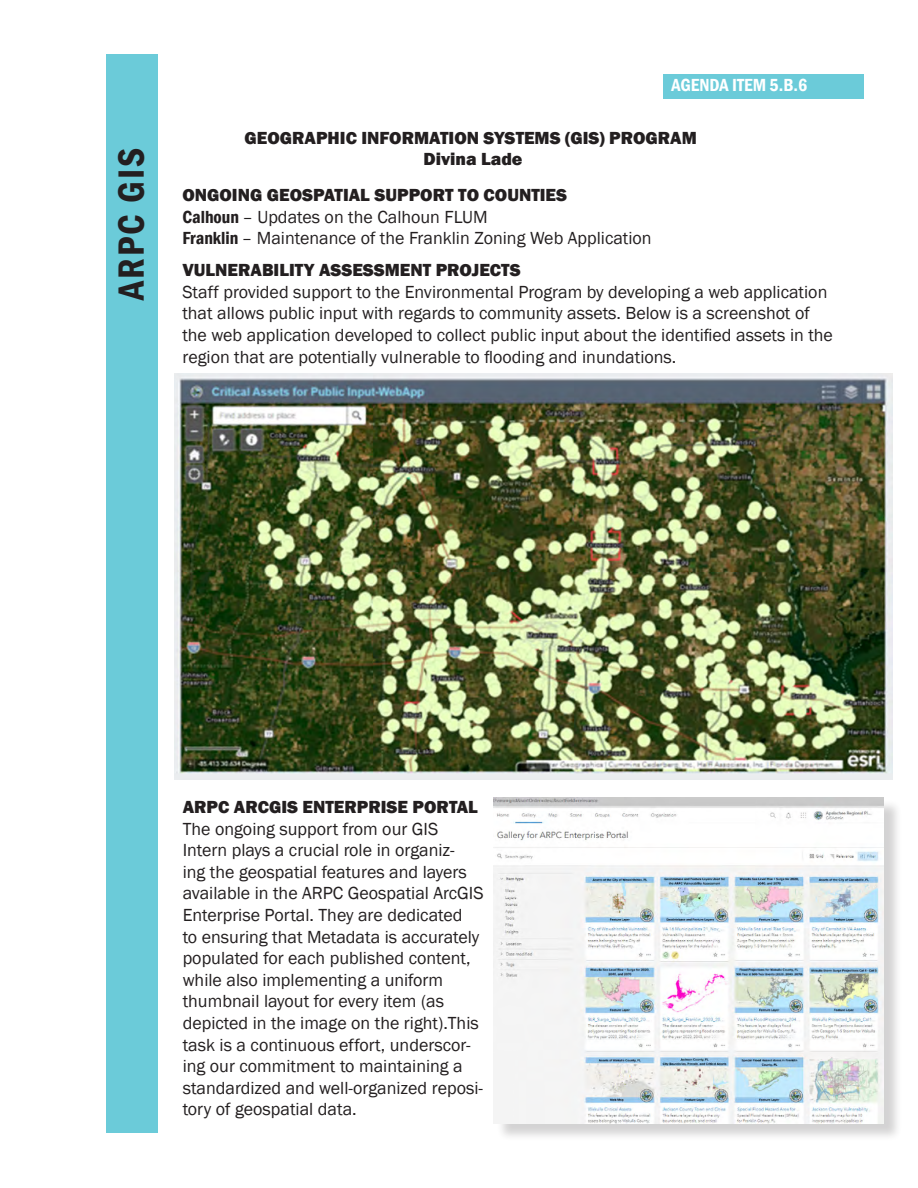
<style>
.page{position:relative;width:918px;height:1188px;background:#fff}
.page>*{position:absolute;margin:0;border:0;box-sizing:border-box;transform-origin:0 0}
.t1{font:600 condensed 37.5px "Franklin Gothic";letter-spacing:.06em;color:#231f20}
.t2{font:18px/21.6px "Franklin Gothic";color:#231f20}
.t3{font:800 18px "Franklin Gothic";color:#231f20}
.t4{font:600 condensed 18px "Franklin Gothic";color:#fff}
.s1{font-weight:600;font-stretch:condensed}
</style>
<div class="page">
<div style="left:664px;top:74px;width:200px;height:25px;background:#6bcbd9"></div>
<div style="left:496px;top:800px;width:406px;height:341px;background:#231f20;opacity:.2"></div>
<img style="left:494px;top:797px;width:389px;height:326px">
<div style="left:106px;top:54px;width:52px;height:1078px;background:#6bcbd9"></div>
<img style="left:175px;top:373px;width:717px;height:406px">
<p class="t1" style="left:106px;top:300px;width:155px;rotate:-90deg">ARPC GIS</p>
<p class="t4" style="left:671px;top:73px;width:137px">AGENDA ITEM 5.B.6</p>
<p class="t3" style="left:245px;top:126px;width:454px">GEOGRAPHIC INFORMATION SYSTEMS (GIS) PROGRAM</p>
<p class="t3" style="left:423px;top:148px;width:100px">Divina Lade</p>
<p class="t3" style="left:182px;top:183px;width:386px">ONGOING GEOSPATIAL SUPPORT TO COUNTIES</p>
<p class="t2" style="left:182px;top:206px;width:307px"><span class="s1">Calhoun</span> – Updates on the Calhoun FLUM</p>
<p class="t2" style="left:182px;top:228px;width:471px"><span class="s1">Franklin</span> – Maintenance of the Franklin Zoning Web Application</p>
<p class="t3" style="left:182px;top:259px;width:340px">VULNERABILITY ASSESSMENT PROJECTS</p>
<p class="t2" style="left:182px;top:281px;width:652px">Staff provided support to the Environmental Program by developing a web application that allows public input with regards to community assets. Below is a screenshot of the web application developed to collect public input about the identified assets in the region that are potentially vulnerable to flooding and inundations.</p>
<p class="t3" style="left:183px;top:795px;width:297px">ARPC ARCGIS ENTERPRISE PORTAL</p>
<p class="t2" style="left:183px;top:818px;width:302px">The ongoing support from our GIS Intern plays a crucial role in organiz-<br>ing the geospatial features and layers available in the ARPC Geospatial ArcGIS Enterprise Portal. They are dedicated<br>to ensuring that Metadata is accurately populated for each published content, while also implementing a uniform thumbnail layout for every item (as depicted in the image on the right).This task is a continuous effort, underscor&shy;ing our commitment to maintaining a standardized and well-organized reposi&shy;tory of geospatial data.</p>
</div>
